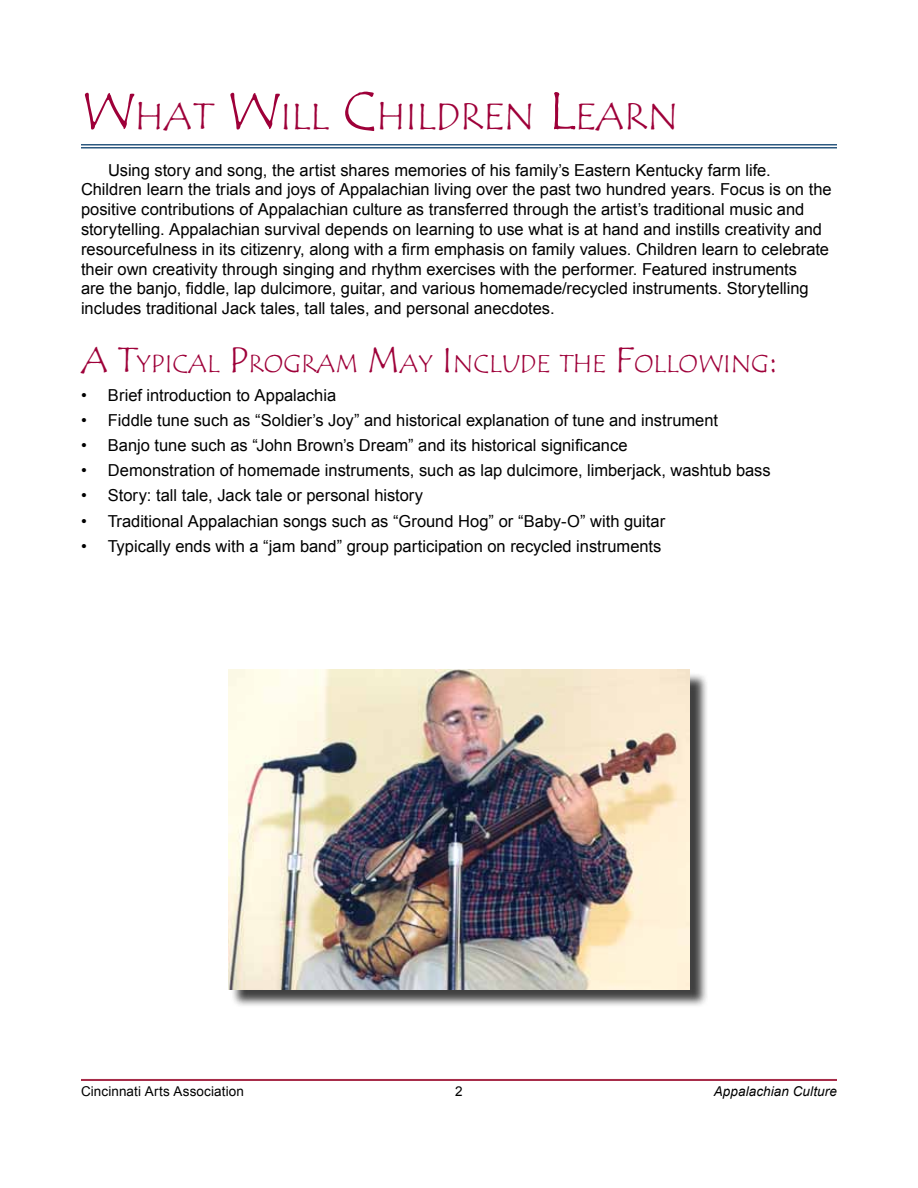
<style>
.page{position:relative;width:918px;height:1188px;background:#fff}
.page>*{position:absolute;margin:0;border:0;box-sizing:border-box;transform-origin:0 0}
.t1{font:37.8px "Tempus Sans ITC";color:#9e0039}
.t2{font:25.2px "Tempus Sans ITC";color:#9e0039}
.t3{font:16.5px/19.8px "Arial";color:#000}
.t4{font:13.5px "Arial";letter-spacing:.01em;color:#000}
.t5{font:italic 13.5px "Arial";letter-spacing:.005em;color:#000}
.s1{font-size:54px}
.s2{font-size:36px}
</style>
<div class="page">
<hr style="left:81px;top:1079px;width:756px;height:1px;background:#a62745">
<hr style="left:81px;top:1080px;width:756px;height:1px;background:#a62745">
<hr style="left:81px;top:144px;width:756px;height:1px;background:#2d5980">
<hr style="left:81px;top:147px;width:756px;height:1px;background:#2d5980">
<div style="left:230px;top:672px;width:478px;height:336px;background:#000;opacity:.75"></div>
<img style="left:228px;top:670px;width:462px;height:319px">
<h1 class="t1" style="left:81px;top:92px;width:599px"><span class="s1">W</span>HAT <span class="s1">W</span>ILL <span class="s1">C</span>HILDREN <span class="s1">L</span>EARN</h1>
<p class="t3" style="left:81px;top:160px;width:752px;text-indent:27px">Using story and song, the artist shares memories of his family’s Eastern Kentucky farm life.<br>Children learn the trials and joys of Appalachian living over the past two hundred years. Focus is on the positive contributions of Appalachian culture as transferred through the artist’s traditional music and storytelling. Appalachian survival depends on learning to use what is at hand and instills creativity and resourcefulness in its citizenry, along with a firm emphasis on family values. Children learn to celebrate their own creativity through singing and rhythm exercises with the performer. Featured instruments<br>are the banjo, fiddle, lap dulcimore, guitar, and various homemade/recycled instruments. Storytelling includes traditional Jack tales, tall tales, and personal anecdotes.</p>
<h2 class="t2" style="left:81px;top:347px;width:698px"><span class="s2">A T</span>YPICAL <span class="s2">P</span>ROGRAM <span class="s2">M</span>AY <span class="s2">I</span> NCLUDE THE <span class="s2">F</span>OLLOWING<span class="s2">:</span></h2>
<p class="t3" style="left:81px;top:385px;width:257px">• Brief introduction to Appalachia</p>
<p class="t3" style="left:81px;top:410px;width:639px">• Fiddle tune such as “Soldier’s Joy” and historical explanation of tune and instrument</p>
<p class="t3" style="left:81px;top:435px;width:548px">• Banjo tune such as “John Brown’s Dream” and its historical significance</p>
<p class="t3" style="left:81px;top:461px;width:691px">• Demonstration of homemade instruments, such as lap dulcimore, limberjack, washtub bass</p>
<p class="t3" style="left:81px;top:486px;width:344px">• Story: tall tale, Jack tale or personal history</p>
<p class="t3" style="left:81px;top:511px;width:586px">• Traditional Appalachian songs such as “Ground Hog” or “Baby-O” with guitar</p>
<p class="t3" style="left:81px;top:536px;width:582px">• Typically ends with a “jam band” group participation on recycled instruments</p>
<p class="t4" style="left:81px;top:1082px;width:164px">Cincinnati Arts Association</p>
<p class="t4" style="left:455px;top:1082px;width:9px">2</p>
<p class="t5" style="left:714px;top:1082px;width:125px">Appalachian Culture</p>
</div>
